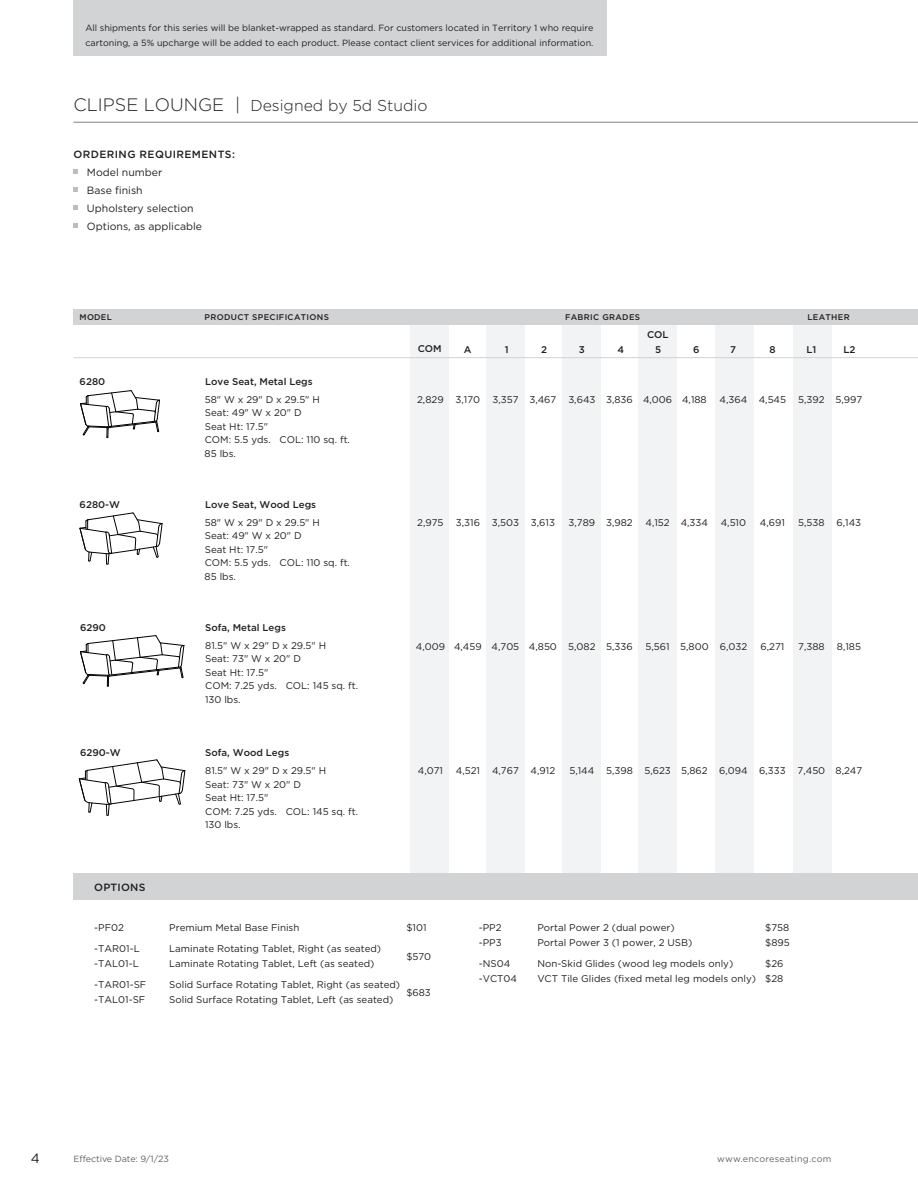
<style>
.page{position:relative;width:918px;height:1188px;background:#fff}
.page>*{position:absolute;margin:0;border:0;box-sizing:border-box;transform-origin:0 0}
.t1{font:300 15.75px "Gotham";color:#231f20}
.t2{font:13.5px "Gotham";color:#231f20}
.bullet_copy{font:10.5px "Gotham";color:#231f20}
.Left_Tabs{font:500 10.5px "Gotham";letter-spacing:.04em;color:#231f20}
.Left_Tabs-2{font:500 10.5px "Gotham";letter-spacing:.02em;color:#231f20}
.Options{font:9.75px "Gotham";color:#231f20}
.description{font:9.75px "Gotham";color:#231f20}
.Prices1{font:9.75px "Gotham";color:#231f20}
.description-2{font:500 9.75px "Gotham";color:#231f20}
.Prices1-2{font:500 9.75px "Gotham";color:#231f20}
.t3{font:9px/15px "Gotham";color:#231f20}
.t4{font:9px "Gotham";letter-spacing:.015em;color:#636366}
.t5{font:9px "Gotham";letter-spacing:-.01em;color:#636366}
.Left_Tabs-3{font:500 8.25px "Gotham";letter-spacing:.04em;color:#231f20}
.s1{font-size:18px}
</style>
<div class="page">
<div style="left:73px;top:0;width:534px;height:56px;background:#d1d3d4"></div>
<hr style="left:73px;top:122px;width:845px;height:1px;background:#808080">
<svg style="left:80px;top:391px;width:80px;height:47px"></svg>
<svg style="left:80px;top:635px;width:104px;height:52px"></svg>
<svg style="left:79px;top:760px;width:106px;height:56px"></svg>
<svg style="left:80px;top:513px;width:82px;height:52px"></svg>
<div style="left:487px;top:320px;width:38px;height:561px;background:#f2f3f4"></div>
<div style="left:411px;top:321px;width:38px;height:560px;background:#f2f3f4"></div>
<div style="left:563px;top:321px;width:38px;height:560px;background:#f2f3f4"></div>
<div style="left:639px;top:321px;width:38px;height:560px;background:#f2f3f4"></div>
<div style="left:715px;top:321px;width:38px;height:560px;background:#f2f3f4"></div>
<div style="left:793px;top:321px;width:38px;height:560px;background:#f2f3f4"></div>
<div style="left:73px;top:309px;width:845px;height:16px;background:#d1d3d5"></div>
<hr style="left:74px;top:357px;width:844px;height:1px;background:#d1d2d4">
<div style="left:73px;top:873px;width:845px;height:27px;background:#d1d3d5"></div>
<svg style="left:73px;top:169px;width:5px;height:5px"></svg>
<svg style="left:73px;top:187px;width:5px;height:5px"></svg>
<svg style="left:73px;top:205px;width:5px;height:5px"></svg>
<svg style="left:73px;top:223px;width:5px;height:5px"></svg>
<p class="t3" style="left:85px;top:20px;width:510px">All shipments for this series will be blanket-wrapped as standard. For customers located in Territory 1 who require cartoning, a 5% upcharge will be added to each product. Please contact client services for additional information.</p>
<p class="t1" style="left:73px;top:95px;width:356px"><span class="s1">CLIPSE LOUNGE |</span> Designed by 5d Studio</p>
<p class="Left_Tabs" style="left:73px;top:148px;width:163px">ORDERING REQUIREMENTS:</p>
<p class="bullet_copy" style="left:87px;top:166px;width:77px">Model number</p>
<p class="bullet_copy" style="left:87px;top:184px;width:57px">Base finish</p>
<p class="bullet_copy" style="left:87px;top:202px;width:108px">Upholstery selection</p>
<p class="bullet_copy" style="left:87px;top:220px;width:117px">Options, as applicable</p>
<p class="Left_Tabs-3" style="left:80px;top:312px;width:34px">MODEL</p>
<p class="Left_Tabs-3" style="left:205px;top:312px;width:126px">PRODUCT SPECIFICATIONS</p>
<p class="Left_Tabs-3" style="left:565px;top:312px;width:77px">FABRIC GRADES</p>
<p class="Left_Tabs-3" style="left:807px;top:312px;width:44px">LEATHER</p>
<p class="description-2" style="left:80px;top:375px;width:27px">6280</p>
<p class="description-2" style="left:205px;top:375px;width:109px">Love Seat, Metal Legs</p>
<p class="description" style="left:205px;top:393px;width:117px">58" W x 29" D x 29.5" H</p>
<p class="description" style="left:205px;top:406px;width:98px">Seat: 49" W x 20" D</p>
<p class="description" style="left:205px;top:420px;width:65px">Seat Ht: 17.5"</p>
<p class="description" style="left:205px;top:433px;width:147px">COM: 5.5 yds. COL: 110 sq. ft.</p>
<p class="description" style="left:205px;top:447px;width:33px">85 lbs.</p>
<p class="description-2" style="left:80px;top:498px;width:42px">6280-W</p>
<p class="description-2" style="left:205px;top:498px;width:112px">Love Seat, Wood Legs</p>
<p class="description" style="left:205px;top:516px;width:117px">58" W x 29" D x 29.5" H</p>
<p class="description" style="left:205px;top:530px;width:98px">Seat: 49" W x 20" D</p>
<p class="description" style="left:205px;top:543px;width:65px">Seat Ht: 17.5"</p>
<p class="description" style="left:205px;top:557px;width:147px">COM: 5.5 yds. COL: 110 sq. ft.</p>
<p class="description" style="left:205px;top:570px;width:33px">85 lbs.</p>
<p class="description-2" style="left:80px;top:621px;width:27px">6290</p>
<p class="description-2" style="left:205px;top:621px;width:82px">Sofa, Metal Legs</p>
<p class="description" style="left:205px;top:639px;width:123px">81.5" W x 29" D x 29.5" H</p>
<p class="description" style="left:205px;top:653px;width:97px">Seat: 73" W x 20" D</p>
<p class="description" style="left:205px;top:666px;width:65px">Seat Ht: 17.5"</p>
<p class="description" style="left:205px;top:680px;width:154px">COM: 7.25 yds. COL: 145 sq. ft.</p>
<p class="description" style="left:205px;top:693px;width:37px">130 lbs.</p>
<p class="description-2" style="left:80px;top:746px;width:42px">6290-W</p>
<p class="description-2" style="left:205px;top:746px;width:86px">Sofa, Wood Legs</p>
<p class="description" style="left:205px;top:764px;width:123px">81.5" W x 29" D x 29.5" H</p>
<p class="description" style="left:205px;top:778px;width:97px">Seat: 73" W x 20" D</p>
<p class="description" style="left:205px;top:791px;width:65px">Seat Ht: 17.5"</p>
<p class="description" style="left:205px;top:805px;width:154px">COM: 7.25 yds. COL: 145 sq. ft.</p>
<p class="description" style="left:205px;top:818px;width:37px">130 lbs.</p>
<p class="Left_Tabs-2" style="left:94px;top:881px;width:53px">OPTIONS</p>
<p class="Prices1-2" style="left:418px;top:342px;width:25px">COM</p>
<p class="Prices1-2" style="left:647px;top:329px;width:23px">COL</p>
<p class="Prices1-2" style="left:464px;top:343px;width:9px">A</p>
<p class="Prices1-2" style="left:505px;top:343px;width:5px">1</p>
<p class="Prices1-2" style="left:541px;top:343px;width:7px">2</p>
<p class="Prices1-2" style="left:579px;top:343px;width:8px">3</p>
<p class="Prices1-2" style="left:617px;top:343px;width:8px">4</p>
<p class="Prices1-2" style="left:655px;top:343px;width:8px">5</p>
<p class="Prices1-2" style="left:693px;top:343px;width:8px">6</p>
<p class="Prices1-2" style="left:730px;top:343px;width:7px">7</p>
<p class="Prices1-2" style="left:770px;top:343px;width:8px">8</p>
<p class="Prices1-2" style="left:806px;top:343px;width:11px">L1</p>
<p class="Prices1-2" style="left:843px;top:343px;width:14px">L2</p>
<p class="Prices1" style="left:417px;top:394px;width:291px">2,829 3,170 3,357 3,467 3,643 3,836 4,006 4,188</p>
<p class="Prices1" style="left:720px;top:394px;width:144px">4,364 4,545 5,392 5,997</p>
<p class="Prices1" style="left:417px;top:516px;width:28px">2,975</p>
<p class="Prices1" style="left:456px;top:516px;width:101px">3,316 3,503 3,613</p>
<p class="Prices1" style="left:569px;top:516px;width:66px">3,789 3,982</p>
<p class="Prices1" style="left:646px;top:516px;width:64px">4,152 4,334</p>
<p class="Prices1" style="left:721px;top:516px;width:27px">4,510</p>
<p class="Prices1" style="left:760px;top:516px;width:27px">4,691</p>
<p class="Prices1" style="left:798px;top:516px;width:65px">5,538 6,143</p>
<p class="Prices1" style="left:416px;top:640px;width:218px">4,009 4,459 4,705 4,850 5,082 5,336</p>
<p class="Prices1" style="left:646px;top:640px;width:103px">5,561 5,800 6,032</p>
<p class="Prices1" style="left:761px;top:640px;width:25px">6,271</p>
<p class="Prices1" style="left:798px;top:640px;width:28px">7,388</p>
<p class="Prices1" style="left:837px;top:640px;width:26px">8,185</p>
<p class="Prices1" style="left:418px;top:765px;width:27px">4,071</p>
<p class="Prices1" style="left:456px;top:765px;width:101px">4,521 4,767 4,912</p>
<p class="Prices1" style="left:569px;top:765px;width:294px">5,144 5,398 5,623 5,862 6,094 6,333 7,450 8,247</p>
<p class="Options" style="left:406px;top:921px;width:22px">$101</p>
<p class="Options" style="left:406px;top:950px;width:26px">$570</p>
<p class="Options" style="left:406px;top:986px;width:26px">$683</p>
<p class="Options" style="left:94px;top:921px;width:31px">-PF02</p>
<p class="Options" style="left:169px;top:921px;width:132px">Premium Metal Base Finish</p>
<p class="Options" style="left:94px;top:942px;width:47px">-TAR01-L</p>
<p class="Options" style="left:169px;top:942px;width:213px">Laminate Rotating Tablet, Right (as seated)</p>
<p class="Options" style="left:94px;top:957px;width:46px">-TAL01-L</p>
<p class="Options" style="left:169px;top:957px;width:207px">Laminate Rotating Tablet, Left (as seated)</p>
<p class="Options" style="left:94px;top:978px;width:54px">-TAR01-SF</p>
<p class="Options" style="left:169px;top:978px;width:232px">Solid Surface Rotating Tablet, Right (as seated)</p>
<p class="Options" style="left:94px;top:993px;width:53px">-TAL01-SF</p>
<p class="Options" style="left:169px;top:993px;width:226px">Solid Surface Rotating Tablet, Left (as seated)</p>
<p class="Options" style="left:479px;top:921px;width:24px">-PP2</p>
<p class="Options" style="left:537px;top:921px;width:139px">Portal Power 2 (dual power)</p>
<p class="Options" style="left:479px;top:936px;width:24px">-PP3</p>
<p class="Options" style="left:537px;top:936px;width:157px">Portal Power 3 (1 power, 2 USB)</p>
<p class="Options" style="left:479px;top:957px;width:33px">-NS04</p>
<p class="Options" style="left:537px;top:957px;width:197px">Non-Skid Glides (wood leg models only)</p>
<p class="Options" style="left:479px;top:972px;width:40px">-VCT04</p>
<p class="Options" style="left:537px;top:972px;width:220px">VCT Tile Glides (fixed metal leg models only)</p>
<p class="Options" style="left:765px;top:921px;width:26px">$758</p>
<p class="Options" style="left:765px;top:936px;width:26px">$895</p>
<p class="Options" style="left:765px;top:957px;width:20px">$26</p>
<p class="Options" style="left:765px;top:972px;width:20px">$28</p>
<h2 class="t2" style="left:31px;top:1150px;width:11px">4</h2>
<p class="t5" style="left:73px;top:1153px;width:97px">Effective Date: 9/1/23</p>
<p class="t4" style="left:717px;top:1153px;width:116px">www.encoreseating.com</p>
</div>
